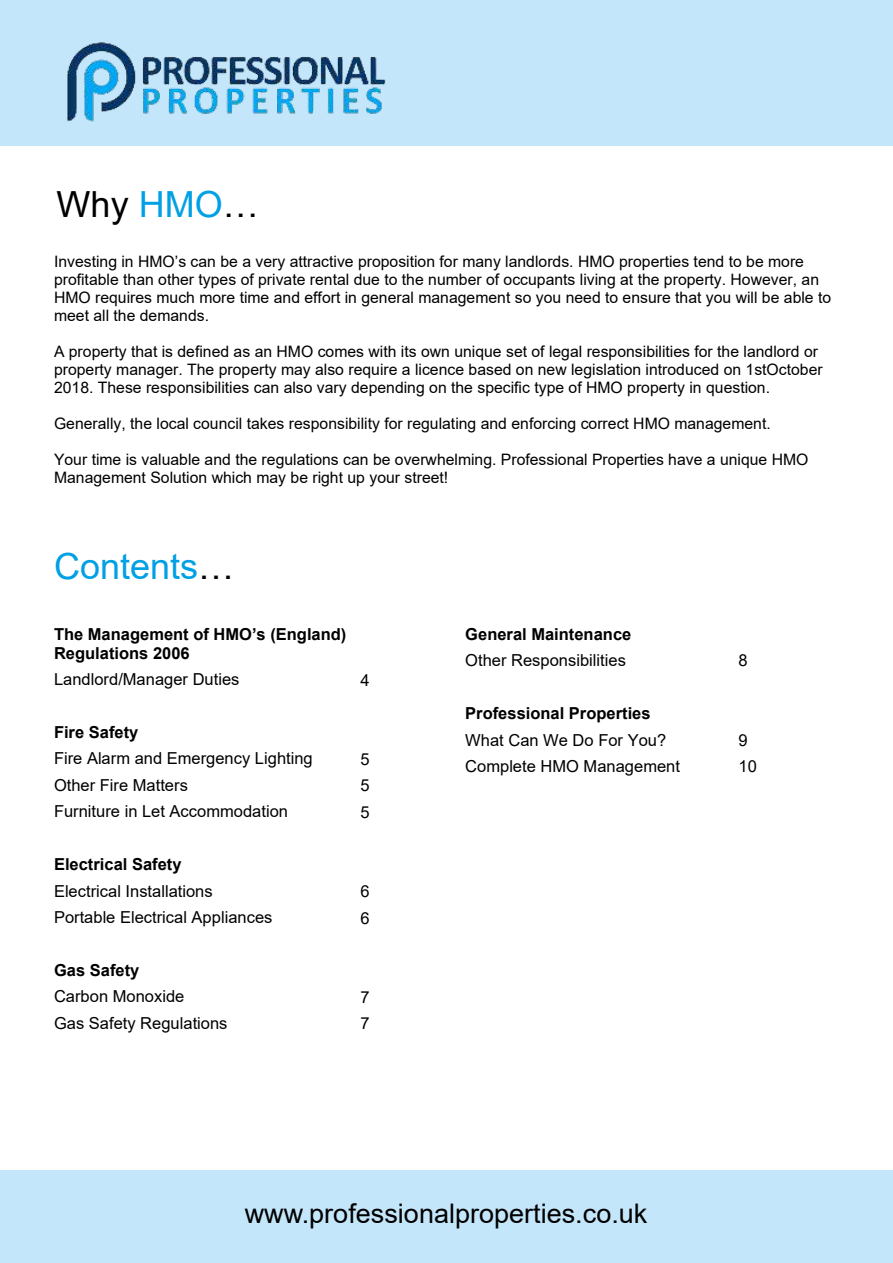
<style>
.page{position:relative;width:893px;height:1263px;background:#fff}
.page>*{position:absolute;margin:0;border:0;box-sizing:border-box;transform-origin:0 0}
.t1{font:36px "Arial";color:#00a0e4}
.t2{font:36px "Arial";color:#000}
.t3{font:27px "Arial";color:#000}
.t4{font:16.5px/26.4px "Arial";color:#000}
.t5{font:700 16.5px/18.9px "Arial";color:#000}
.t6{font:15.75px/18px "Arial";color:#000}
.s1{color:#00a0e4}
.s2{color:#000}
</style>
<div class="page">
<div style="left:0;top:1170px;width:892px;height:93px;background:#c4e6fa"></div>
<div style="left:1px;top:0;width:892px;height:146px;background:#c4e6fa"></div>
<img style="left:67px;top:42px;width:319px;height:80px">
<h1 class="t2" style="left:57px;top:191px;width:204px">Why <span class="s1">HMO</span>…</h1>
<p class="t6" style="left:54px;top:253px;width:779px">Investing in HMO’s can be a very attractive proposition for many landlords. HMO properties tend to be more profitable than other types of private rental due to the number of occupants living at the property. However, an HMO requires much more time and effort in general management so you need to ensure that you will be able to meet all the demands.</p>
<p class="t6" style="left:54px;top:344px;width:770px">A property that is defined as an HMO comes with its own unique set of legal responsibilities for the landlord or property manager. The property may also require a licence based on new legislation introduced on 1stOctober<br>2018. These responsibilities can also vary depending on the specific type of HMO property in question.</p>
<p class="t6" style="left:54px;top:416px;width:718px">Generally, the local council takes responsibility for regulating and enforcing correct HMO management.</p>
<p class="t6" style="left:54px;top:452px;width:756px">Your time is valuable and the regulations can be overwhelming. Professional Properties have a unique HMO<br>Management Solution which may be right up your street!</p>
<h1 class="t1" style="left:54px;top:553px;width:182px">Contents<span class="s2">…</span></h1>
<p class="t5" style="left:54px;top:626px;width:294px">The Management of HMO’s (England)<br>Regulations 2006</p>
<p class="t4" style="left:54px;top:668px;width:187px">Landlord/Manager Duties</p>
<p class="t5" style="left:54px;top:724px;width:86px">Fire Safety</p>
<p class="t4" style="left:54px;top:747px;width:260px">Fire Alarm and Emergency Lighting<br>Other Fire Matters<br>Furniture in Let Accommodation</p>
<p class="t4" style="left:360px;top:668px;width:11px">4</p>
<p class="t4" style="left:360px;top:748px;width:11px;text-align:justify">5<br>5<br>5</p>
<p class="t5" style="left:54px;top:856px;width:129px">Electrical Safety</p>
<p class="t4" style="left:54px;top:879px;width:220px">Electrical Installations<br>Portable Electrical Appliances</p>
<p class="t5" style="left:54px;top:962px;width:87px">Gas Safety</p>
<p class="t4" style="left:54px;top:985px;width:175px">Carbon Monoxide<br>Gas Safety Regulations</p>
<p class="t4" style="left:360px;top:880px;width:11px">6<br>6</p>
<p class="t4" style="left:360px;top:985px;width:11px">7<br>7</p>
<p class="t5" style="left:465px;top:626px;width:168px">General Maintenance</p>
<p class="t4" style="left:465px;top:649px;width:162px">Other Responsibilities</p>
<p class="t5" style="left:465px;top:705px;width:187px">Professional Properties</p>
<p class="t4" style="left:465px;top:728px;width:216px">What Can We Do For You?<br>Complete HMO Management</p>
<p class="t4" style="left:739px;top:649px;width:11px">8</p>
<p class="t4" style="left:739px;top:728px;width:20px">9<br>10</p>
<h2 class="t3" style="left:245px;top:1204px;width:404px">www.professionalproperties.co.uk</h2>
</div>
